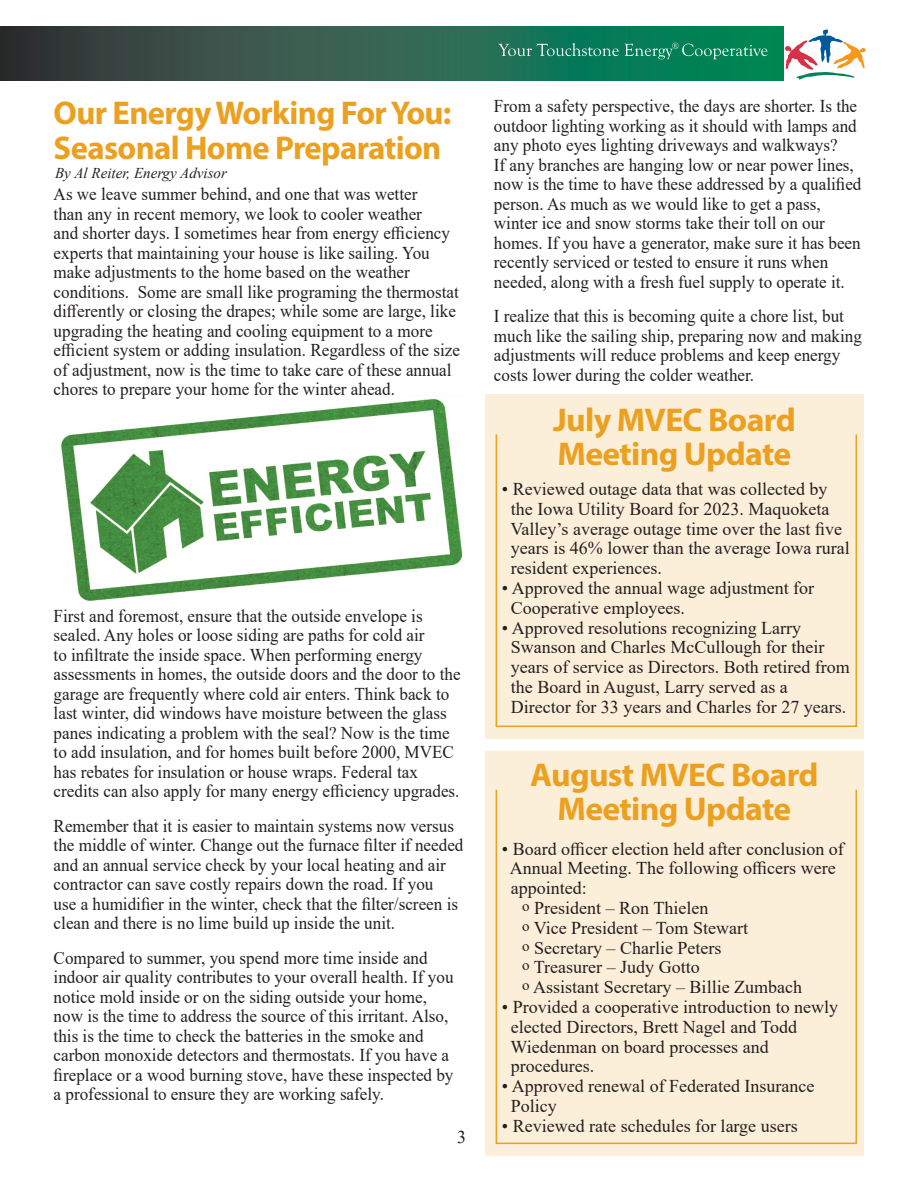
<style>
.page{position:relative;width:918px;height:1188px;background:#fff}
.page>*{position:absolute;margin:0;border:0;box-sizing:border-box;transform-origin:0 0}
.t1{font:700 33px/34.5px "Myriad Pro";letter-spacing:-.02em;color:#eca020}
.No_Spacing{font:18px/19.5px "Times New Roman";color:#231f20;scale:.95 1}
.No_Spacing-2{font:18px "Times New Roman";color:#231f20}
.t2{font:italic 15px "Times New Roman";color:#231f20}
</style>
<div class="page">
<svg style="left:785px;top:29px;width:81px;height:51px"></svg>
<svg style="left:0;top:26px;width:783px;height:54px;background:#285f4c"></svg>
<svg style="left:498px;top:43px;width:270px;height:16px;background:#2a8e6d"></svg>
<img style="left:61px;top:396px;width:402px;height:205px">
<div style="left:486px;top:394px;width:378px;height:345px;background:#fcefda"></div>
<div style="left:496px;top:434px;width:361px;height:293px;border:2px solid #eca020"></div>
<div style="left:486px;top:751px;width:378px;height:405px;background:#fcefda"></div>
<div style="left:496px;top:789px;width:361px;height:355px;border:2px solid #eca020"></div>
<p class="t1" style="left:54px;top:95px;width:399px">Our Energy Working For You:<br>Seasonal Home Preparation</p>
<p class="No_Spacing" style="left:54px;top:184px;width:429px">As we leave summer behind, and one that was wetter<br>than any in recent memory, we look to cooler weather<br>and shorter days. I sometimes hear from energy efficiency experts that maintaining your house is like sailing. You make adjustments to the home based on the weather conditions. Some are small like programing the thermostat differently or closing the drapes; while some are large, like upgrading the heating and cooling equipment to a more efficient system or adding insulation. Regardless of the size of adjustment, now is the time to take care of these annual chores to prepare your home for the winter ahead.</p>
<p class="t2" style="left:55px;top:163px;width:173px">By Al Reiter, Energy Advisor</p>
<p class="No_Spacing" style="left:54px;top:605px;width:430px">First and foremost, ensure that the outside envelope is sealed. Any holes or loose siding are paths for cold air<br>to infiltrate the inside space. When performing energy assessments in homes, the outside doors and the door to the garage are frequently where cold air enters. Think back to last winter, did windows have moisture between the glass panes indicating a problem with the seal? Now is the time to add insulation, and for homes built before 2000, MVEC has rebates for insulation or house wraps. Federal tax credits can also apply for many energy efficiency upgrades.</p>
<p class="No_Spacing" style="left:54px;top:815px;width:433px">Remember that it is easier to maintain systems now versus the middle of winter. Change out the furnace filter if needed and an annual service check by your local heating and air contractor can save costly repairs down the road. If you<br>use a humidifier in the winter, check that the filter/screen is clean and there is no lime build up inside the unit.</p>
<p class="No_Spacing" style="left:54px;top:947px;width:422px">Compared to summer, you spend more time inside and indoor air quality contributes to your overall health. If you notice mold inside or on the siding outside your home, now is the time to address the source of this irritant. Also, this is the time to check the batteries in the smoke and carbon monoxide detectors and thermostats. If you have a fireplace or a wood burning stove, have these inspected by a professional to ensure they are working safely.</p>
<p class="No_Spacing-2" style="left:457px;top:1124px;width:10px">3</p>
<p class="No_Spacing" style="left:494px;top:96px;width:384px;text-align:justify">From a safety perspective, the days are shorter. Is the outdoor lighting working as it should with lamps and any photo eyes lighting driveways and walkways?</p>
<p class="No_Spacing" style="left:494px;top:154px;width:388px">If any branches are hanging low or near power lines, now is the time to have these addressed by a qualified person. As much as we would like to get a pass, winter ice and snow storms take their toll on our homes. If you have a generator, make sure it has been recently serviced or tested to ensure it runs when needed, along with a fresh fuel supply to operate it.</p>
<p class="No_Spacing" style="left:494px;top:306px;width:389px">I realize that this is becoming quite a chore list, but much like the sailing ship, preparing now and making adjustments will reduce problems and keep energy costs lower during the colder weather.</p>
<p class="t1" style="left:553px;top:401px;width:244px">July MVEC Board</p>
<p class="t1" style="left:557px;top:436px;width:235px">Meeting Update</p>
<p class="No_Spacing-2" style="left:502px;top:476px;width:327px">• Reviewed outage data that was collected by</p>
<p class="No_Spacing-2" style="left:511px;top:496px;width:320px">the Iowa Utility Board for 2023. Maquoketa</p>
<p class="No_Spacing-2" style="left:511px;top:516px;width:333px">Valley’s average outage time over the last five</p>
<p class="No_Spacing-2" style="left:511px;top:536px;width:340px">years is 46% lower than the average Iowa rural</p>
<p class="No_Spacing-2" style="left:511px;top:556px;width:152px">resident experiences.</p>
<p class="No_Spacing-2" style="left:502px;top:575px;width:314px">• Approved the annual wage adjustment for</p>
<p class="No_Spacing-2" style="left:511px;top:595px;width:175px">Cooperative employees.</p>
<p class="No_Spacing-2" style="left:502px;top:615px;width:301px">• Approved resolutions recognizing Larry</p>
<p class="No_Spacing-2" style="left:511px;top:635px;width:315px">Swanson and Charles McCullough for their</p>
<p class="No_Spacing-2" style="left:511px;top:655px;width:340px">years of service as Directors. Both retired from</p>
<p class="No_Spacing-2" style="left:511px;top:674px;width:278px">the Board in August, Larry served as a</p>
<p class="No_Spacing-2" style="left:511px;top:694px;width:337px">Director for 33 years and Charles for 27 years.</p>
<p class="t1" style="left:530px;top:756px;width:290px">August MVEC Board</p>
<p class="t1" style="left:557px;top:791px;width:235px">Meeting Update</p>
<p class="No_Spacing-2" style="left:502px;top:836px;width:343px">• Board officer election held after conclusion of</p>
<p class="No_Spacing-2" style="left:510px;top:856px;width:327px">Annual Meeting. The following officers were</p>
<p class="No_Spacing-2" style="left:511px;top:875px;width:77px">appointed:</p>
<p class="No_Spacing-2" style="left:522px;top:895px;width:188px"><sup>o</sup> President – Ron Thielen</p>
<p class="No_Spacing-2" style="left:522px;top:915px;width:227px"><sup>o</sup> Vice President – Tom Stewart</p>
<p class="No_Spacing-2" style="left:522px;top:935px;width:201px"><sup>o</sup> Secretary – Charlie Peters</p>
<p class="No_Spacing-2" style="left:522px;top:955px;width:179px"><sup>o</sup> Treasurer – Judy Gotto</p>
<p class="No_Spacing-2" style="left:522px;top:974px;width:281px"><sup>o</sup> Assistant Secretary – Billie Zumbach</p>
<p class="No_Spacing-2" style="left:502px;top:994px;width:338px">• Provided a cooperative introduction to newly</p>
<p class="No_Spacing-2" style="left:511px;top:1014px;width:288px">elected Directors, Brett Nagel and Todd</p>
<p class="No_Spacing-2" style="left:511px;top:1034px;width:260px">Wiedenman on board processes and</p>
<p class="No_Spacing-2" style="left:511px;top:1054px;width:85px">procedures.</p>
<p class="No_Spacing-2" style="left:502px;top:1073px;width:314px">• Approved renewal of Federated Insurance</p>
<p class="No_Spacing-2" style="left:511px;top:1093px;width:48px">Policy</p>
<p class="No_Spacing-2" style="left:502px;top:1113px;width:297px">• Reviewed rate schedules for large users</p>
</div>
